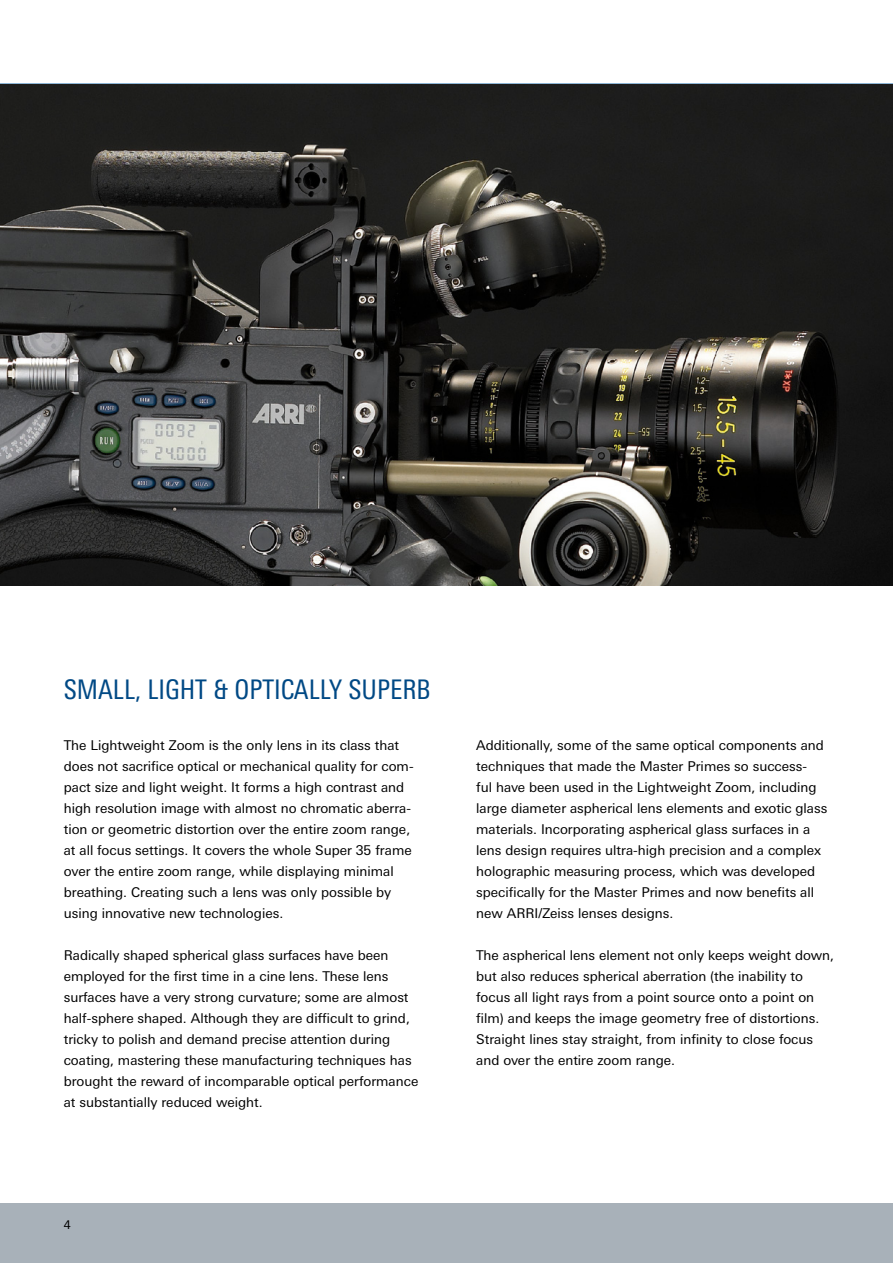
<style>
.page{position:relative;width:893px;height:1263px;background:#fff}
.page>*{position:absolute;margin:0;border:0;box-sizing:border-box;transform-origin:0 0}
.Fließtext{font:condensed 27px "Linotype Univers";color:#004985}
.Fließtext-2{font:13.5px/21px "Linotype Univers Basic";color:#000}
.t1{font:12px "Linotype Univers Basic";color:#000}
</style>
<div class="page">
<div style="left:0;top:1203px;width:893px;height:60px;background:#a8b1b9"></div>
<img style="left:0;top:84px;width:893px;height:501px">
<p class="Fließtext" style="left:64px;top:674px;width:368px">SMALL, LIGHT &amp; OPTICALLY SUPERB</p>
<p class="Fließtext-2" style="left:64px;top:735px;width:351px">The Lightweight Zoom is the only lens in its class that does not sacrifice optical or mechanical quality for com&shy;pact size and light weight. It forms a high contrast and high resolution image with almost no chromatic aberra&shy;tion or geometric distortion over the entire zoom range, at all focus settings. It covers the whole Super 35 frame over the entire zoom range, while displaying minimal breathing. Creating such a lens was only possible by using innovative new technologies.</p>
<p class="Fließtext-2" style="left:64px;top:945px;width:356px">Radically shaped spherical glass surfaces have been employed for the first time in a cine lens. These lens surfaces have a very strong curvature; some are almost half-sphere shaped. Although they are difficult to grind, tricky to polish and demand precise attention during coating, mastering these manufacturing techniques has brought the reward of incomparable optical performance at substantially reduced weight.</p>
<p class="t1" style="left:64px;top:1218px;width:8px">4</p>
<p class="Fließtext-2" style="left:476px;top:735px;width:353px">Additionally, some of the same optical components and techniques that made the Master Primes so success-<br>ful have been used in the Lightweight Zoom, including large diameter aspherical lens elements and exotic glass materials. Incorporating aspherical glass surfaces in a lens design requires ultra-high precision and a complex holographic measuring process, which was developed specifically for the Master Primes and now benefits all new ARRI/Zeiss lenses designs.</p>
<p class="Fließtext-2" style="left:476px;top:945px;width:359px">The aspherical lens element not only keeps weight down, but also reduces spherical aberration (the inability to focus all light rays from a point source onto a point on film) and keeps the image geometry free of distortions.<br>Straight lines stay straight, from infinity to close focus and over the entire zoom range.</p>
</div>
